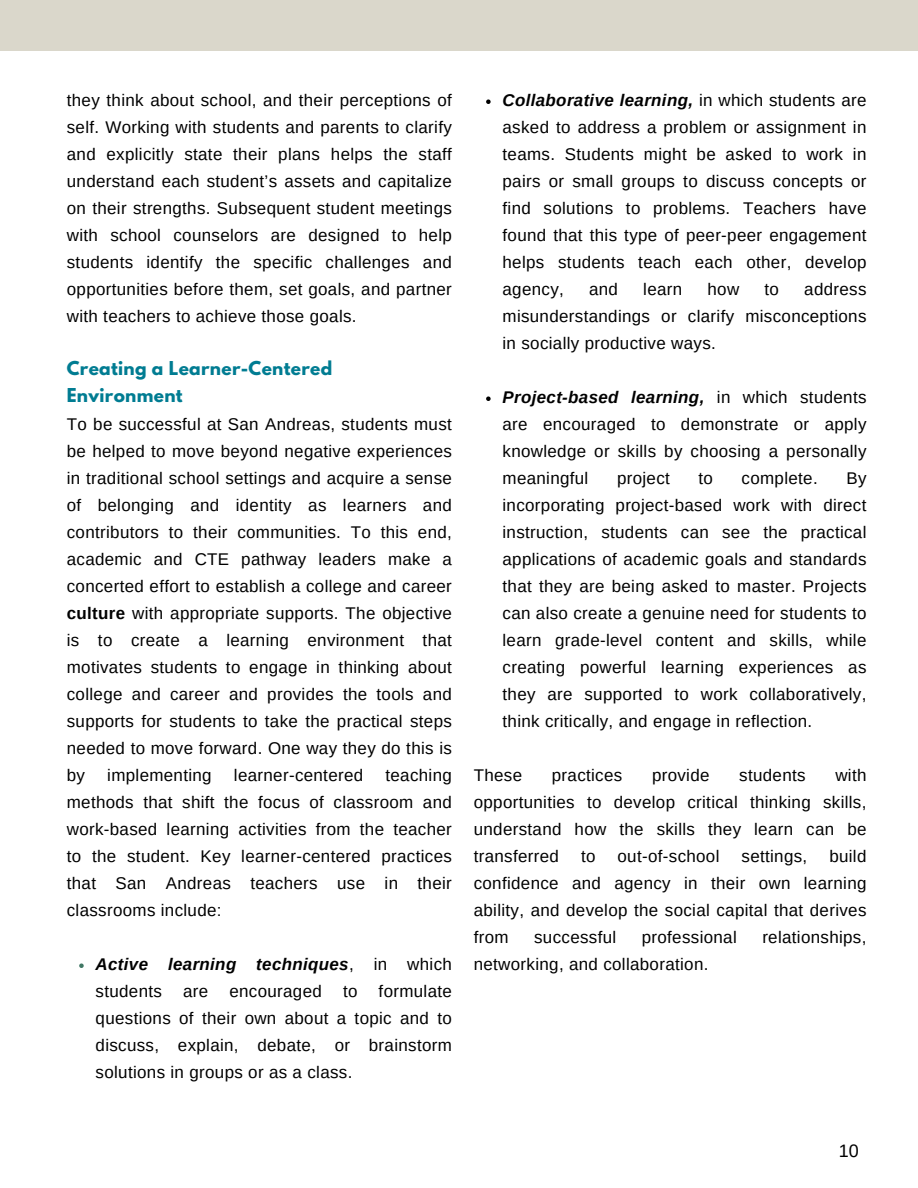
<style>
.page{position:relative;width:918px;height:1188px;background:#fff}
.page>*{position:absolute;margin:0;border:0;box-sizing:border-box;transform-origin:0 0}
.t1{font:18px "Arimo";color:#000}
.t2{font:16.95px/27px "Arimo";letter-spacing:.02em;color:#000;text-align:justify}
.t3{font:700 16.95px/27px "League Spartan";letter-spacing:.02em;color:#007c92}
.s1{font-weight:700}
.s2{font-weight:700;font-style:italic}
</style>
<div class="page">
<svg style="left:79px;top:963px;width:5px;height:5px"></svg>
<svg style="left:486px;top:99px;width:5px;height:5px"></svg>
<svg style="left:486px;top:396px;width:5px;height:5px"></svg>
<div style="left:0;top:0;width:918px;height:51px;background:#dad7cb"></div>
<p class="t2" style="left:67px;top:87px;width:387px">they think about school, and their perceptions of self. Working with students and parents to clarify and explicitly state their plans helps the staff understand each student’s assets and capitalize on their strengths. Subsequent student meetings with school counselors are designed to help students identify the specific challenges and opportunities before them, set goals, and partner with teachers to achieve those goals.</p>
<p class="t3" style="left:67px;top:357px;width:267px">Creating a Learner-Centered<br>Environment</p>
<p class="t2" style="left:67px;top:411px;width:387px">To be successful at San Andreas, students must be helped to move beyond negative experiences in traditional school settings and acquire a sense of belonging and identity as learners and contributors to their communities. To this end, academic and CTE pathway leaders make a concerted effort to establish a college and career <span class="s1">culture</span> with appropriate supports. The objective is to create a learning environment that motivates students to engage in thinking about college and career and provides the tools and supports for students to take the practical steps needed to move forward. One way they do this is by</p>
<p class="t2" style="left:67px;top:762px;width:387px;text-indent:319px">teaching methods that shift the focus of classroom and work-based learning activities from the teacher to the student. Key learner-centered practices that San Andreas teachers use in their classrooms include:</p>
<p class="t2" style="left:107px;top:762px;width:106px">implementing</p>
<p class="t2" style="left:234px;top:762px;width:131px">learner-centered</p>
<p class="t2" style="left:96px;top:951px;width:358px"><span class="s2">Active learning techniques</span>, in which students are encouraged to formulate questions of their own about a topic and to discuss, explain, debate, or brainstorm solutions in groups or as a class.</p>
<p class="t2" style="left:503px;top:87px;width:365px"><span class="s2">Collaborative learning,</span> in which students are asked to address a problem or assignment in teams. Students might be asked to work in pairs or small groups to discuss concepts or find solutions to problems. Teachers have found that this type of peer-peer engagement helps students teach each other, develop agency,</p>
<p class="t2" style="left:503px;top:276px;width:365px;text-indent:302px">address misunderstandings or clarify misconceptions in socially productive ways.</p>
<p class="t2" style="left:503px;top:384px;width:365px"><span class="s2">Project-based learning,</span> in which students are encouraged to demonstrate or apply knowledge or skills by choosing a personally meaningful</p>
<p class="t2" style="left:589px;top:276px;width:30px">and</p>
<p class="t2" style="left:643px;top:276px;width:41px">learn</p>
<p class="t2" style="left:708px;top:276px;width:33px">how</p>
<p class="t2" style="left:765px;top:276px;width:16px">to</p>
<p class="t2" style="left:617px;top:465px;width:54px">project</p>
<p class="t2" style="left:699px;top:465px;width:16px">to</p>
<p class="t2" style="left:742px;top:465px;width:78px">complete.</p>
<p class="t2" style="left:503px;top:465px;width:365px;text-indent:344px">By incorporating project-based work with direct instruction, students can see the practical applications of academic goals and standards that they are being asked to master. Projects can also create a genuine need for students to learn grade-level content and skills, while creating powerful learning experiences as they are supported to work collaboratively, think critically, and engage in reflection.</p>
<p class="t2" style="left:474px;top:762px;width:50px">These</p>
<p class="t2" style="left:552px;top:762px;width:72px">practices</p>
<p class="t2" style="left:652px;top:762px;width:59px">provide</p>
<p class="t2" style="left:739px;top:762px;width:68px">students</p>
<p class="t2" style="left:474px;top:762px;width:394px;text-indent:362px">with opportunities to develop critical thinking skills, understand how the skills they learn can be transferred</p>
<p class="t2" style="left:474px;top:843px;width:394px;text-indent:356px">build confidence and agency in their own learning ability, and develop the social capital that derives from</p>
<p class="t2" style="left:581px;top:843px;width:16px">to</p>
<p class="t2" style="left:618px;top:843px;width:103px">out-of-school</p>
<p class="t2" style="left:742px;top:843px;width:67px">settings,</p>
<p class="t2" style="left:534px;top:924px;width:84px">successful</p>
<p class="t2" style="left:642px;top:924px;width:97px">professional</p>
<p class="t2" style="left:762px;top:924px;width:106px">relationships,</p>
<p class="t2" style="left:474px;top:951px;width:236px">networking, and collaboration.</p>
<p class="t1" style="left:839px;top:1141px;width:22px">10</p>
</div>
